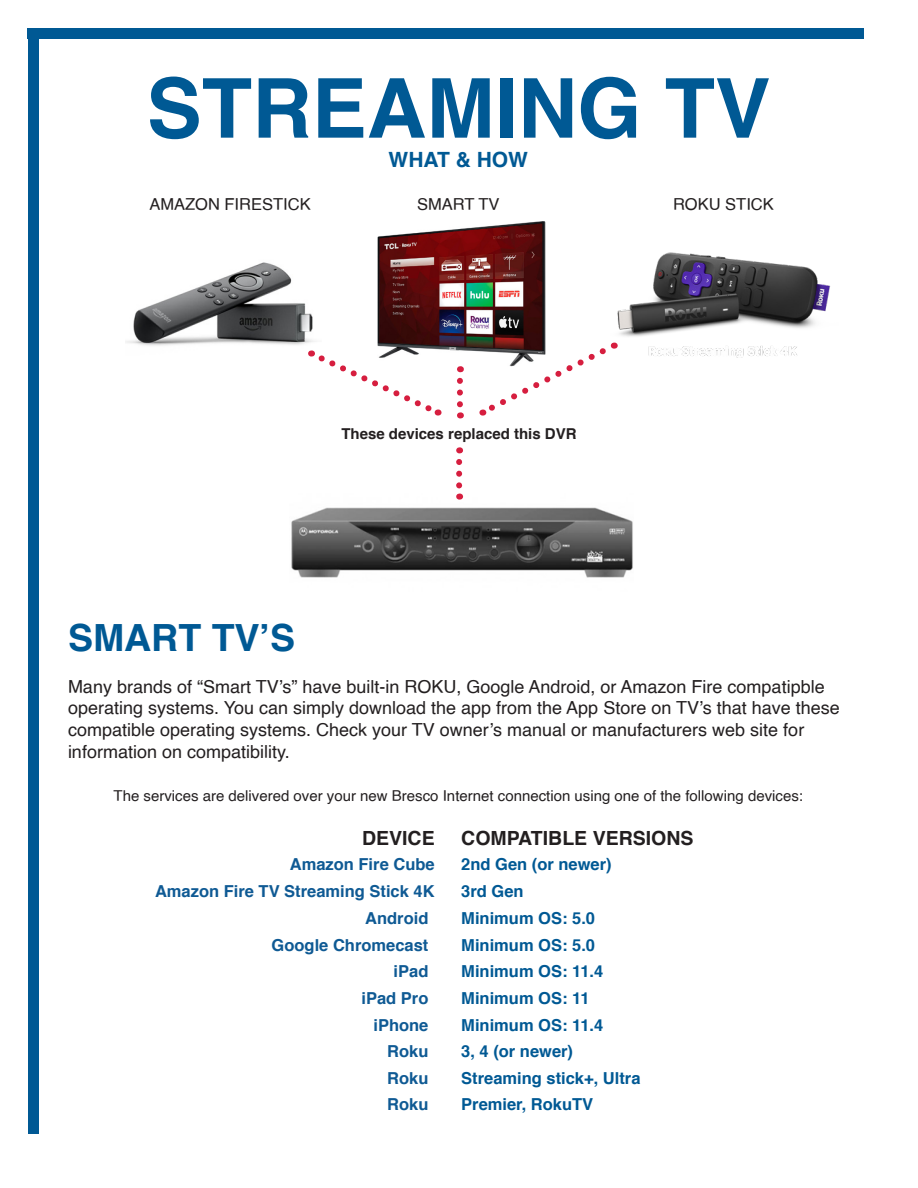
<style>
.page{position:relative;width:918px;height:1188px;background:#fff}
.page>*{position:absolute;margin:0;border:0;box-sizing:border-box;transform-origin:0 0}
.t1{font:700 82.5px "Helvetica";color:#005994}
.t2{font:700 37.5px "Helvetica";color:#005994}
.t3{font:700 21px "Helvetica";color:#005994}
.t4{font:700 19.5px "Helvetica";color:#231f20}
.t5{font:18px/21.6px "Helvetica";color:#231f20}
.t6{font:700 16.5px "Helvetica";color:#005994}
.t7{font:700 16.5px "Helvetica";color:#0f5a94}
.t8{font:16.5px "Helvetica";color:#231f20}
.t9{font:15px "Helvetica";color:#231f20}
.t10{font:700 15px "Helvetica";color:#231f20}
</style>
<div class="page">
<img style="left:377px;top:222px;width:168px;height:130px">
<div style="left:28px;top:28px;width:11px;height:1106px;background:#005994"></div>
<div style="left:28px;top:28px;width:836px;height:11px;background:#005994"></div>
<img style="left:125px;top:262px;width:190px;height:95px">
<img style="left:613px;top:252px;width:218px;height:106px">
<img style="left:291px;top:494px;width:342px;height:84px">
<svg style="left:456px;top:462px;width:6px;height:38px"></svg>
<svg style="left:457px;top:381px;width:6px;height:37px"></svg>
<svg style="left:480px;top:343px;width:135px;height:73px"></svg>
<svg style="left:311px;top:350px;width:129px;height:66px"></svg>
<p class="t1" style="left:147px;top:42px;width:625px">STREAMING TV</p>
<p class="t3" style="left:389px;top:143px;width:141px">WHAT &amp; HOW</p>
<p class="t8" style="left:149px;top:191px;width:163px">AMAZON FIRESTICK</p>
<p class="t8" style="left:417px;top:191px;width:84px">SMART TV</p>
<p class="t8" style="left:673px;top:191px;width:102px">ROKU STICK</p>
<p class="t10" style="left:341px;top:421px;width:237px">These devices replaced this DVR</p>
<p class="t2" style="left:68px;top:608px;width:229px">SMART TV’S</p>
<p class="t5" style="left:68px;top:676px;width:773px">Many brands of “Smart TV’s” have built-in ROKU, Google Android, or Amazon Fire compatipble operating systems. You can simply download the app from the App Store on TV’s that have these compatible operating systems. Check your TV owner’s manual or manufacturers web site for information on compatibility.</p>
<p class="t9" style="left:114px;top:784px;width:691px">The services are delivered over your new Bresco Internet connection using one of the following devices:</p>
<p class="t4" style="left:362px;top:822px;width:74px">DEVICE</p>
<p class="t4" style="left:461px;top:822px;width:234px">COMPATIBLE VERSIONS</p>
<p class="t7" style="left:290px;top:851px;width:146px">Amazon Fire Cube</p>
<p class="t6" style="left:461px;top:851px;width:152px">2nd Gen (or newer)</p>
<p class="t7" style="left:155px;top:878px;width:281px">Amazon Fire TV Streaming Stick 4K</p>
<p class="t6" style="left:461px;top:878px;width:64px">3rd Gen</p>
<p class="t7" style="left:365px;top:905px;width:65px">Android</p>
<p class="t6" style="left:461px;top:905px;width:135px">Minimum OS: 5.0</p>
<p class="t7" style="left:272px;top:932px;width:158px">Google Chromecast</p>
<p class="t6" style="left:461px;top:932px;width:135px">Minimum OS: 5.0</p>
<p class="t7" style="left:394px;top:958px;width:36px">iPad</p>
<p class="t6" style="left:461px;top:958px;width:144px">Minimum OS: 11.4</p>
<p class="t7" style="left:362px;top:985px;width:68px">iPad Pro</p>
<p class="t6" style="left:461px;top:985px;width:130px">Minimum OS: 11</p>
<p class="t7" style="left:373px;top:1011px;width:57px">iPhone</p>
<p class="t6" style="left:461px;top:1011px;width:144px">Minimum OS: 11.4</p>
<p class="t7" style="left:387px;top:1038px;width:43px">Roku</p>
<p class="t6" style="left:461px;top:1038px;width:113px">3, 4 (or newer)</p>
<p class="t7" style="left:387px;top:1065px;width:43px">Roku</p>
<p class="t6" style="left:461px;top:1065px;width:181px">Streaming stick+, Ultra</p>
<p class="t7" style="left:387px;top:1091px;width:43px">Roku</p>
<p class="t6" style="left:461px;top:1091px;width:134px">Premier, RokuTV</p>
</div>
